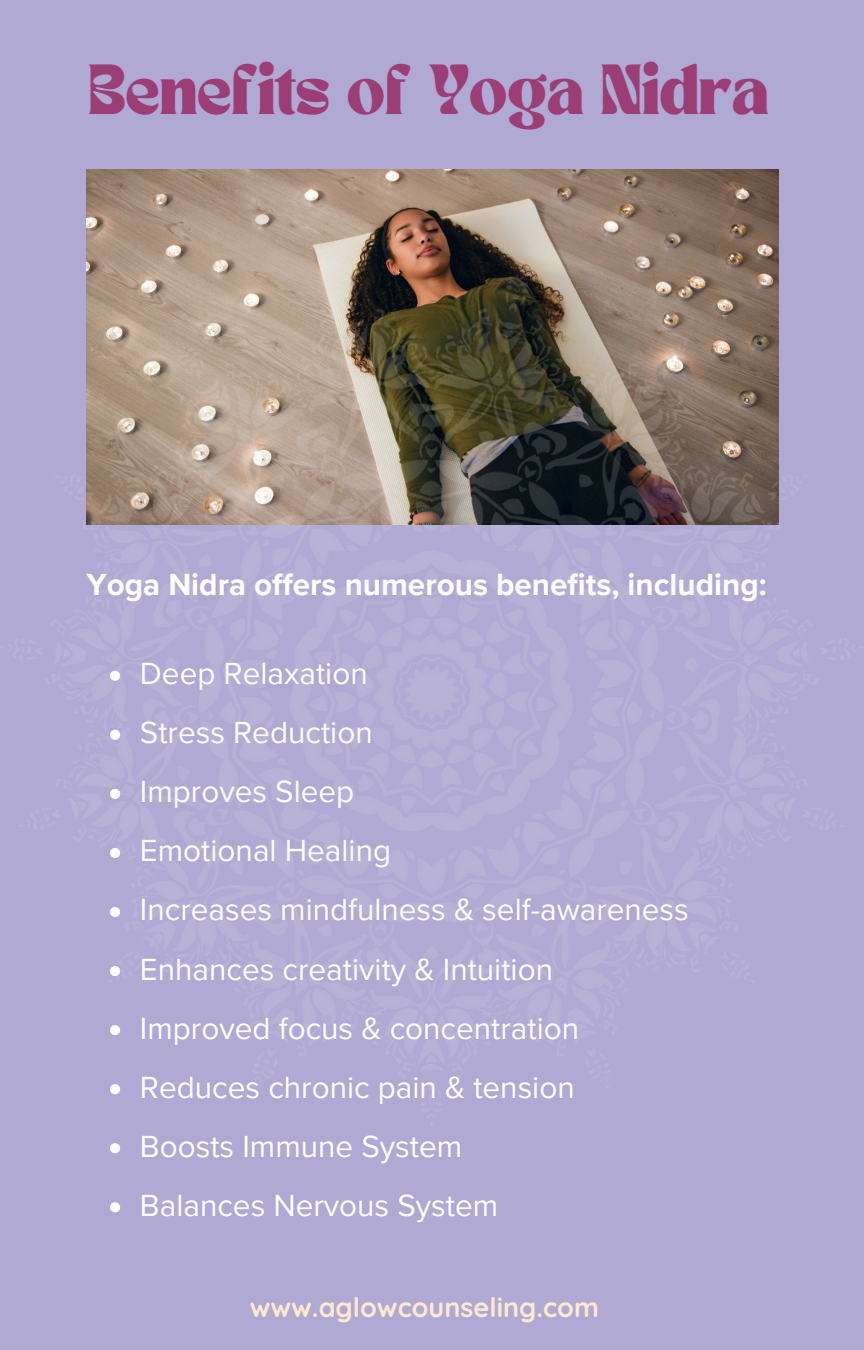
<style>
.page{position:relative;width:864px;height:1350px;background:#b0a9d4}
.page>*{position:absolute;margin:0;border:0;box-sizing:border-box;transform-origin:0 0}
.t1{font:49.5px "TANNIMBUS";color:#9b3e75}
.t2{font:31.5px "Proxima Nova";color:#fff}
.t3{font:700 31.5px "Proxima Nova";color:#fff}
.t4{font:700 27px "Quicksand";color:#ffe9cf}
</style>
<div class="page">
<img style="left:86px;top:170px;width:692px;height:98px">
<svg style="left:110px;top:1143px;width:10px;height:10px"></svg>
<svg style="left:110px;top:1202px;width:10px;height:10px"></svg>
<img style="left:86px;top:268px;width:693px;height:827px">
<p class="t1" style="left:88px;top:62px;width:682px">Benefits of Yoga Nidra</p>
<p class="t3" style="left:86px;top:566px;width:682px">Yoga Nidra offers numerous benefits, including:</p>
<p class="t2" style="left:140px;top:655px;width:229px">Deep Relaxation</p>
<h2 class="t2" style="left:140px;top:714px;width:234px">Stress Reduction</h2>
<p class="t2" style="left:140px;top:773px;width:216px">Improves Sleep</p>
<p class="t2" style="left:140px;top:832px;width:253px">Emotional Healing</p>
<p class="t2" style="left:140px;top:891px;width:550px">Increases mindfulness &amp; self-awareness</p>
<p class="t2" style="left:140px;top:951px;width:415px">Enhances creativity &amp; Intuition</p>
<p class="t2" style="left:140px;top:1010px;width:441px">Improved focus &amp; concentration</p>
<p class="t2" style="left:140px;top:1069px;width:436px">Reduces chronic pain &amp; tension</p>
<p class="t2" style="left:140px;top:1128px;width:324px">Boosts Immune System</p>
<p class="t2" style="left:140px;top:1187px;width:360px">Balances Nervous System</p>
<p class="t4" style="left:250px;top:1290px;width:351px">www.aglowcounseling.com</p>
</div>
